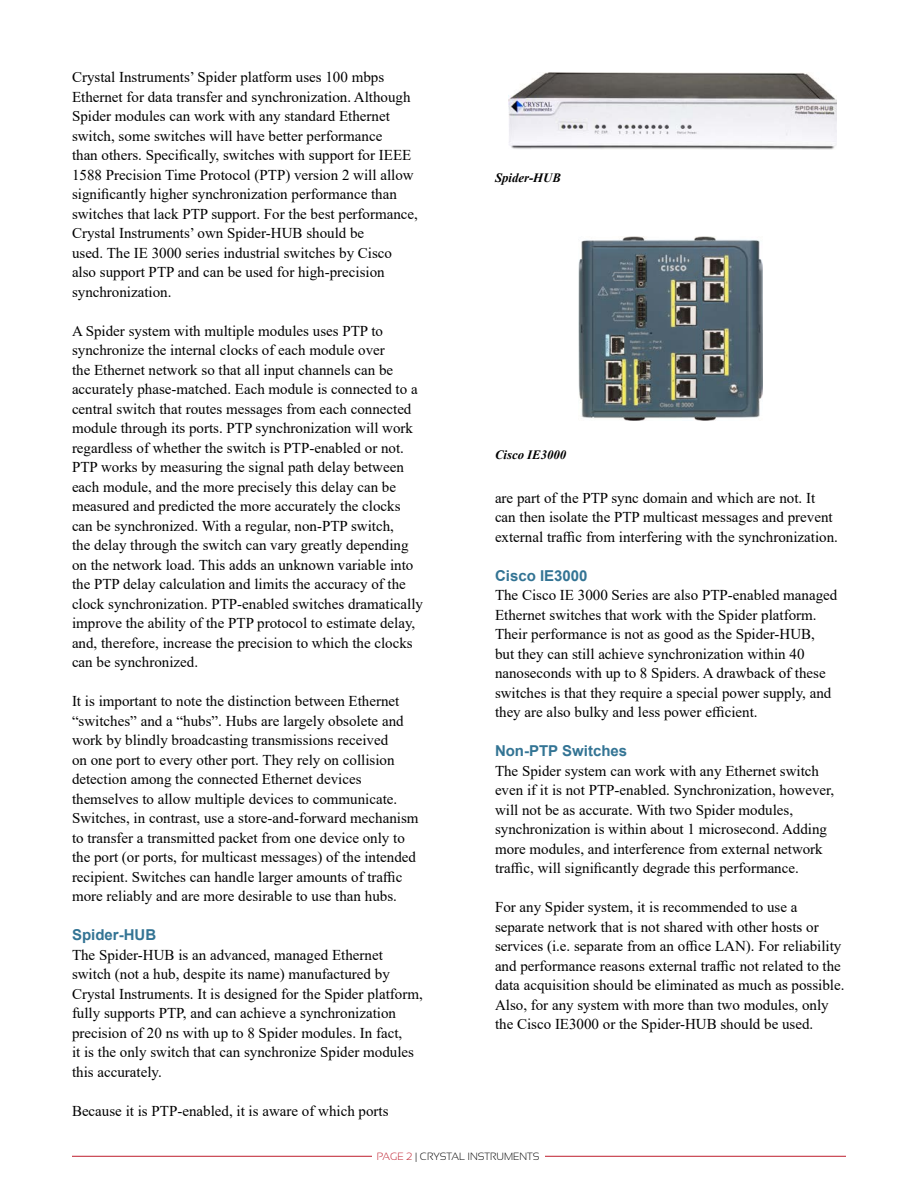
<style>
.page{position:relative;width:918px;height:1188px;background:#fff}
.page>*{position:absolute;margin:0;border:0;box-sizing:border-box;transform-origin:0 0}
.t1{font:15px/19.5px "Times New Roman";color:#000}
.t2{font:700 15px "Arial";color:#337494}
.t3{font:italic 700 12.75px "Times New Roman";color:#000}
.t4{font:300 10.5px "Sansation";color:#000}
.s1{color:#be1e2d}
</style>
<div class="page">
<hr style="left:72px;top:1156px;width:774px;height:1px;background:#be1e2d">
<div style="left:373px;top:1140px;width:172px;height:48px;background:#fff"></div>
<img style="left:508px;top:72px;width:328px;height:77px">
<img style="left:578px;top:236px;width:185px;height:184px">
<p class="t1" style="left:72px;top:67px;width:348px">Crystal Instruments’ Spider platform uses 100 mbps Ethernet for data transfer and synchronization. Although Spider modules can work with any standard Ethernet switch, some switches will have better performance<br>than others. Specifically, switches with support for IEEE 1588 Precision Time Protocol (PTP) version 2 will allow significantly higher synchronization performance than switches that lack PTP support. For the best performance, Crystal Instruments’ own Spider-HUB should be<br>used. The IE 3000 series industrial switches by Cisco also support PTP and can be used for high-precision synchronization.</p>
<p class="t1" style="left:72px;top:321px;width:353px">A Spider system with multiple modules uses PTP to synchronize the internal clocks of each module over<br>the Ethernet network so that all input channels can be accurately phase-matched. Each module is connected to a central switch that routes messages from each connected module through its ports. PTP synchronization will work regardless of whether the switch is PTP-enabled or not.<br>PTP works by measuring the signal path delay between each module, and the more precisely this delay can be measured and predicted the more accurately the clocks can be synchronized. With a regular, non-PTP switch,<br>the delay through the switch can vary greatly depending on the network load. This adds an unknown variable into the PTP delay calculation and limits the accuracy of the clock synchronization. PTP-enabled switches dramatically improve the ability of the PTP protocol to estimate delay, and, therefore, increase the precision to which the clocks can be synchronized.</p>
<p class="t1" style="left:72px;top:691px;width:348px">It is important to note the distinction between Ethernet “switches” and a “hubs”. Hubs are largely obsolete and work by blindly broadcasting transmissions received<br>on one port to every other port. They rely on collision detection among the connected Ethernet devices themselves to allow multiple devices to communicate.<br>Switches, in contrast, use a store-and-forward mechanism to transfer a transmitted packet from one device only to the port (or ports, for multicast messages) of the intended recipient. Switches can handle larger amounts of traffic more reliably and are more desirable to use than hubs.</p>
<p class="t2" style="left:72px;top:925px;width:86px">Spider-HUB</p>
<p class="t1" style="left:72px;top:945px;width:352px">The Spider-HUB is an advanced, managed Ethernet switch (not a hub, despite its name) manufactured by Crystal Instruments. It is designed for the Spider platform, fully supports PTP, and can achieve a synchronization precision of 20 ns with up to 8 Spider modules. In fact,<br>it is the only switch that can synchronize Spider modules this accurately.</p>
<p class="t1" style="left:72px;top:1101px;width:318px">Because it is PTP-enabled, it is aware of which ports</p>
<p class="t3" style="left:495px;top:168px;width:67px">Spider-HUB</p>
<p class="t3" style="left:495px;top:445px;width:73px">Cisco IE3000</p>
<p class="t1" style="left:495px;top:488px;width:345px">are part of the PTP sync domain and which are not. It can then isolate the PTP multicast messages and prevent external traffic from interfering with the synchronization.</p>
<p class="t2" style="left:495px;top:565px;width:94px">Cisco IE3000</p>
<p class="t1" style="left:495px;top:585px;width:344px">The Cisco IE 3000 Series are also PTP-enabled managed Ethernet switches that work with the Spider platform.<br>Their performance is not as good as the Spider-HUB, but they can still achieve synchronization within 40 nanoseconds with up to 8 Spiders. A drawback of these switches is that they require a special power supply, and they are also bulky and less power efficient.</p>
<p class="t2" style="left:495px;top:740px;width:134px">Non-PTP Switches</p>
<p class="t1" style="left:495px;top:761px;width:341px">The Spider system can work with any Ethernet switch even if it is not PTP-enabled. Synchronization, however, will not be as accurate. With two Spider modules, synchronization is within about 1 microsecond. Adding more modules, and interference from external network traffic, will significantly degrade this performance.</p>
<p class="t1" style="left:495px;top:897px;width:351px">For any Spider system, it is recommended to use a separate network that is not shared with other hosts or services (i.e. separate from an office LAN). For reliability and performance reasons external traffic not related to the data acquisition should be eliminated as much as possible.<br>Also, for any system with more than two modules, only the Cisco IE3000 or the Spider-HUB should be used.</p>
<p class="t4" style="left:377px;top:1151px;width:164px"><span class="s1">PAGE 2</span> | CRYSTAL INSTRUMENTS</p>
</div>
